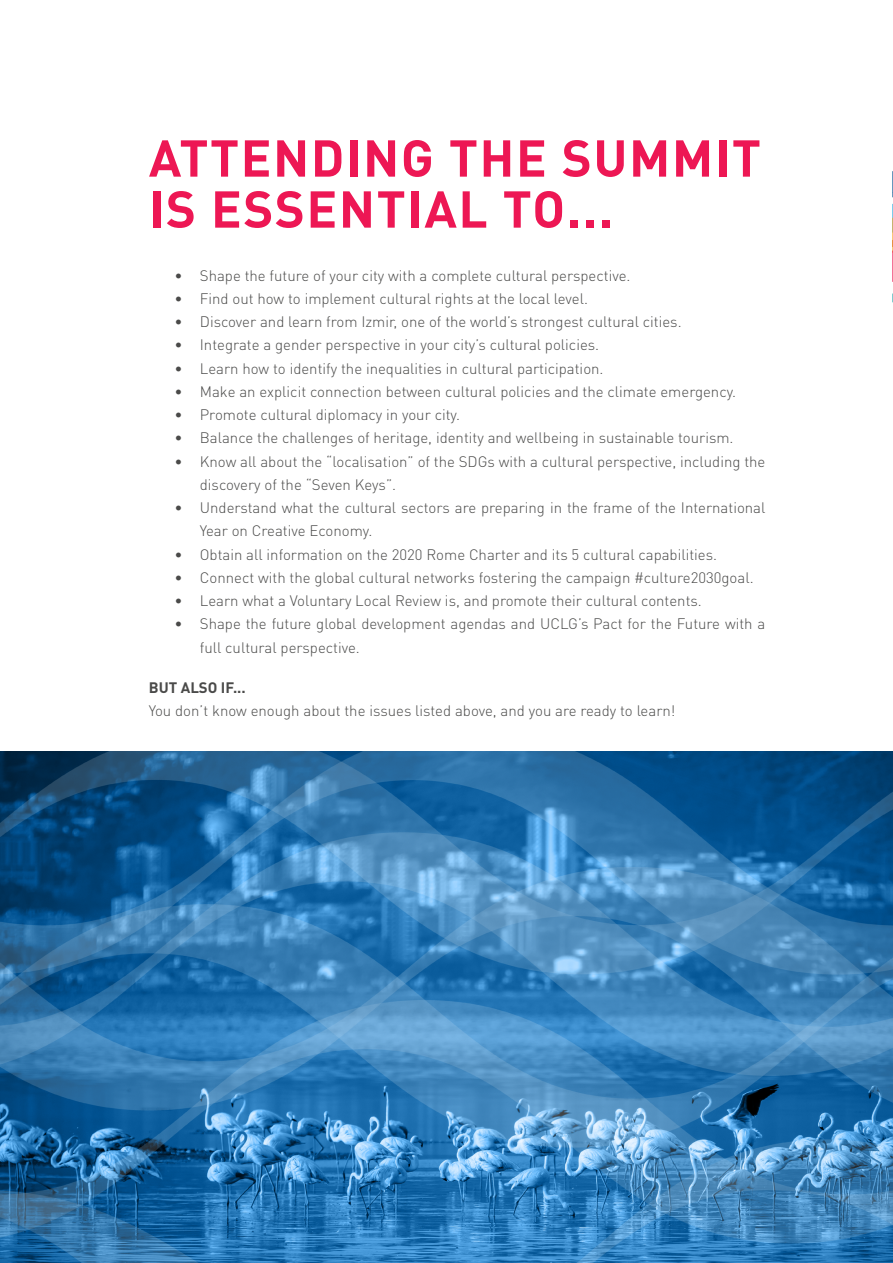
<style>
.page{position:relative;width:893px;height:1263px;background:#fff}
.page>*{position:absolute;margin:0;border:0;box-sizing:border-box;transform-origin:0 0}
.t1{font:700 51px/51px "DIN Pro";letter-spacing:.03em;color:#ed1754}
.t2{font:300 15px/23.2px "DIN Pro";color:#4a4a49}
.t3{font:700 15px "DIN Pro";color:#4a4a49}
</style>
<div class="page">
<svg style="left:892px;top:171px;width:1px;height:131px"></svg>
<img style="left:0;top:751px;width:892px;height:512px">
<h1 class="t1" style="left:149px;top:127px;width:614px">ATTENDING THE SUMMIT<br>IS ESSENTIAL TO...</h1>
<p class="t2" style="left:174px;top:263px;width:458px">• Shape the future of your city with a complete cultural perspective.</p>
<p class="t2" style="left:174px;top:286px;width:415px">• Find out how to implement cultural rights at the local level.</p>
<p class="t2" style="left:174px;top:309px;width:509px">• Discover and learn from Izmir, one of the world’s strongest cultural cities.</p>
<p class="t2" style="left:174px;top:333px;width:426px">• Integrate a gender perspective in your city’s cultural policies.</p>
<p class="t2" style="left:174px;top:356px;width:431px">• Learn how to identify the inequalities in cultural participation.</p>
<p class="t2" style="left:174px;top:379px;width:563px">• Make an explicit connection between cultural policies and the climate emergency.</p>
<p class="t2" style="left:174px;top:402px;width:287px">• Promote cultural diplomacy in your city.</p>
<p class="t2" style="left:174px;top:426px;width:561px">• Balance the challenges of heritage, identity and wellbeing in sustainable tourism.</p>
<p class="t2" style="left:200px;top:449px;width:567px;text-indent:-26px">• Know all about the “localisation” of the SDGs with a cultural perspective, including the discovery of the “Seven Keys”.</p>
<p class="t2" style="left:200px;top:495px;width:567px;text-indent:-26px">• Understand what the cultural sectors are preparing in the frame of the International<br>Year on Creative Economy.</p>
<p class="t2" style="left:174px;top:542px;width:544px">• Obtain all information on the 2020 Rome Charter and its 5 cultural capabilities.</p>
<p class="t2" style="left:174px;top:565px;width:581px">• Connect with the global cultural networks fostering the campaign #culture2030goal.</p>
<p class="t2" style="left:174px;top:588px;width:529px">• Learn what a Voluntary Local Review is, and promote their cultural contents.</p>
<p class="t2" style="left:200px;top:612px;width:567px;text-indent:-26px">• Shape the future global development agendas and UCLG’s Pact for the Future with a full cultural perspective.</p>
<p class="t3" style="left:149px;top:675px;width:99px">BUT ALSO IF...</p>
<p class="t2" style="left:149px;top:698px;width:528px">You don’t know enough about the issues listed above, and you are ready to learn!</p>
</div>
